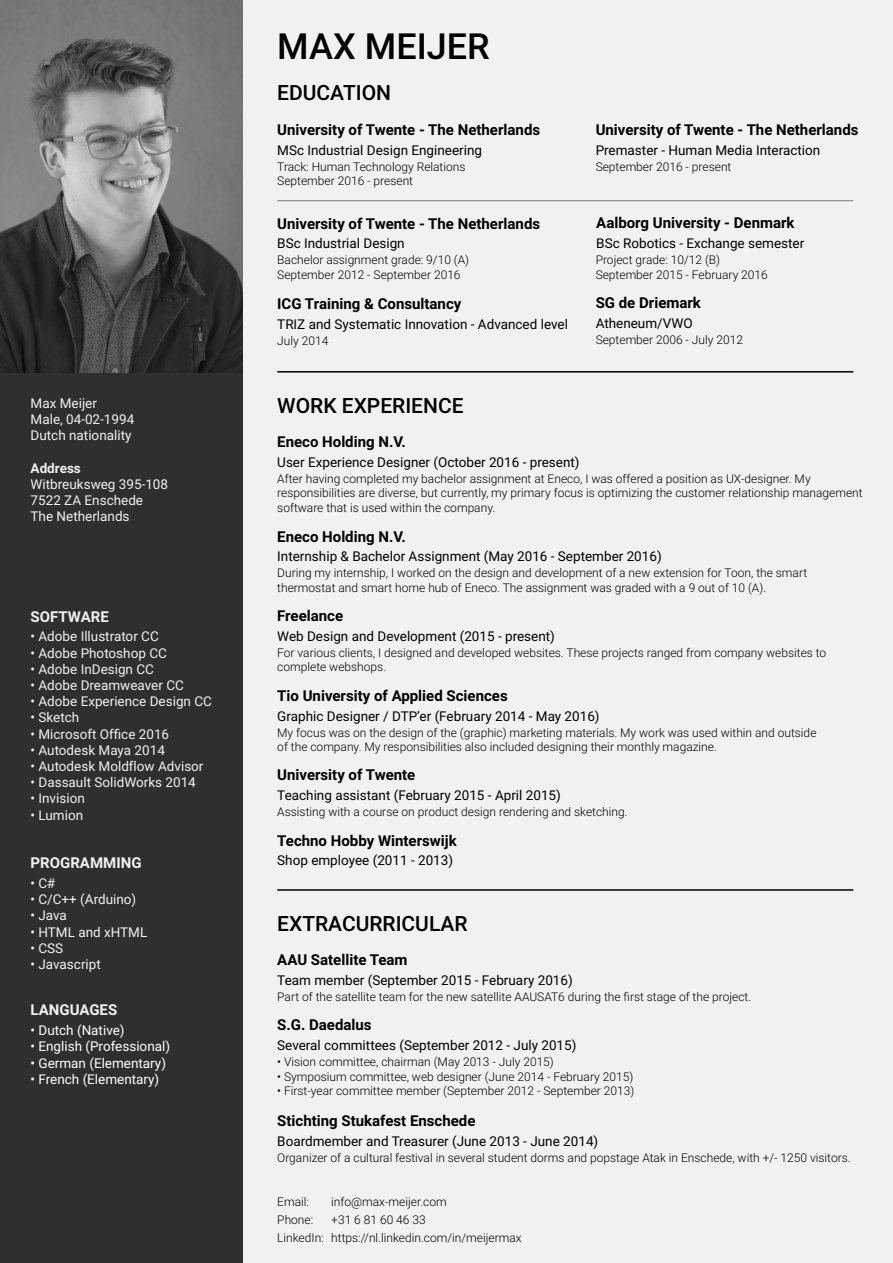
<style>
.page{position:relative;width:893px;height:1263px;background:#fff}
.page>*{position:absolute;margin:0;border:0;box-sizing:border-box;transform-origin:0 0}
.t1{font:500 36px "Roboto";color:#000}
.t2{font:500 21px "Roboto";color:#000}
.t3{font:700 15px "Roboto";color:#000}
.t4{font:700 15px "Roboto";color:#f1f1f1}
.t5{font:13.5px "Roboto";color:#000}
.t6{font:13.5px/16.2px "Roboto";color:#f1f1f1}
.t7{font:13.5px "Roboto";color:#fff}
.t8{font:700 13.5px "Roboto";color:#f1f1f1}
.t9{font:300 12px/14.4px "Roboto";color:#000}
</style>
<div class="page">
<div style="left:242px;top:0;width:651px;height:1263px;background:#f1f1f1"></div>
<div style="left:0;top:0;width:242px;height:1263px;background:#2f2f2f"></div>
<hr style="left:277px;top:371px;width:576px;height:2px;background:#000">
<hr style="left:277px;top:889px;width:576px;height:2px;background:#000">
<hr style="left:277px;top:200px;width:576px;height:1px;background:#807e7e">
<img style="left:0;top:0;width:242px;height:373px">
<p class="t6" style="left:31px;top:394px;width:105px">Max Meijer<br>Male, 04-02-1994<br>Dutch nationality</p>
<p class="t8" style="left:31px;top:458px;width:52px">Address</p>
<p class="t6" style="left:31px;top:475px;width:139px">Witbreuksweg 395-108<br>7522 ZA Enschede<br>The Netherlands</p>
<p class="t4" style="left:31px;top:606px;width:80px">SOFTWARE</p>
<p class="t6" style="left:31px;top:628px;width:130px">• Adobe Illustrator CC</p>
<p class="t6" style="left:31px;top:644px;width:138px">• Adobe Photoshop CC</p>
<p class="t6" style="left:31px;top:660px;width:125px">• Adobe InDesign CC</p>
<p class="t6" style="left:31px;top:677px;width:155px">• Adobe Dreamweaver CC</p>
<p class="t6" style="left:31px;top:693px;width:183px">• Adobe Experience Design CC</p>
<p class="t6" style="left:31px;top:709px;width:50px">• Sketch</p>
<p class="t6" style="left:31px;top:725px;width:140px">• Microsoft Office 2016</p>
<p class="t6" style="left:31px;top:741px;width:136px">• Autodesk Maya 2014</p>
<p class="t6" style="left:31px;top:758px;width:174px">• Autodesk Moldflow Advisor</p>
<p class="t6" style="left:31px;top:774px;width:167px">• Dassault SolidWorks 2014</p>
<p class="t6" style="left:31px;top:790px;width:56px">• Invision</p>
<p class="t6" style="left:31px;top:806px;width:54px">• Lumion</p>
<p class="t4" style="left:31px;top:852px;width:112px">PROGRAMMING</p>
<p class="t6" style="left:31px;top:875px;width:27px">• C#</p>
<p class="t6" style="left:31px;top:891px;width:107px">• C/C++ (Arduino)</p>
<p class="t6" style="left:31px;top:907px;width:38px">• Java</p>
<p class="t6" style="left:31px;top:923px;width:118px">• HTML and xHTML</p>
<p class="t6" style="left:31px;top:939px;width:34px">• CSS</p>
<p class="t6" style="left:31px;top:956px;width:72px">• Javascript</p>
<p class="t4" style="left:31px;top:999px;width:88px">LANGUAGES</p>
<p class="t7" style="left:31px;top:1021px;width:96px">• Dutch (Native)</p>
<p class="t7" style="left:31px;top:1037px;width:141px">• English (Professional)</p>
<p class="t7" style="left:31px;top:1053px;width:137px">• German (Elementary)</p>
<p class="t7" style="left:31px;top:1070px;width:130px">• French (Elementary)</p>
<h1 class="t1" style="left:277px;top:21px;width:214px">MAX MEIJER</h1>
<h2 class="t2" style="left:277px;top:78px;width:115px">EDUCATION</h2>
<p class="t3" style="left:277px;top:119px;width:264px">University of Twente - The Netherlands</p>
<p class="t9" style="left:277px;top:159px;width:190px">Track: Human Technology Relations<br>September 2016 - present</p>
<p class="t5" style="left:277px;top:140px;width:206px">MSc Industrial Design Engineering</p>
<p class="t3" style="left:277px;top:213px;width:264px">University of Twente - The Netherlands</p>
<p class="t5" style="left:277px;top:234px;width:129px">BSc Industrial Design</p>
<p class="t9" style="left:277px;top:252px;width:193px">Bachelor assignment grade: 9/10 (A)<br>September 2012 - September 2016</p>
<p class="t3" style="left:277px;top:294px;width:186px">ICG Training &amp; Consultancy</p>
<p class="t5" style="left:277px;top:315px;width:292px">TRIZ and Systematic Innovation - Advanced level</p>
<p class="t9" style="left:277px;top:333px;width:53px">July 2014</p>
<h2 class="t2" style="left:277px;top:390px;width:188px">WORK EXPERIENCE</h2>
<p class="t3" style="left:277px;top:431px;width:130px">Eneco Holding N.V.</p>
<p class="t3" style="left:596px;top:119px;width:264px">University of Twente - The Netherlands</p>
<p class="t5" style="left:596px;top:140px;width:226px">Premaster - Human Media Interaction</p>
<p class="t9" style="left:596px;top:159px;width:137px">September 2016 - present</p>
<p class="t3" style="left:596px;top:212px;width:200px">Aalborg University - Denmark</p>
<p class="t5" style="left:596px;top:233px;width:210px">BSc Robotics - Exchange semester</p>
<p class="t9" style="left:596px;top:253px;width:174px">Project grade: 10/12 (B)<br>September 2015 - February 2016</p>
<p class="t3" style="left:596px;top:292px;width:107px">SG de Driemark</p>
<p class="t5" style="left:596px;top:314px;width:98px">Atheneum/VWO</p>
<p class="t9" style="left:596px;top:332px;width:149px">September 2006 - July 2012</p>
<p class="t5" style="left:277px;top:453px;width:304px">User Experience Designer (October 2016 - present)</p>
<p class="t9" style="left:277px;top:471px;width:587px">After having completed my bachelor assignment at Eneco, I was offered a position as UX-designer. My responsibilities are diverse, but currently, my primary focus is optimizing the customer relationship management software that is used within the company.</p>
<p class="t3" style="left:277px;top:526px;width:130px">Eneco Holding N.V.</p>
<p class="t5" style="left:277px;top:547px;width:386px">Internship &amp; Bachelor Assignment (May 2016 - September 2016)</p>
<p class="t9" style="left:277px;top:565px;width:531px">During my internship, I worked on the design and development of a new extension for Toon, the smart thermostat and smart home hub of Eneco. The assignment was graded with a 9 out of 10 (A).</p>
<p class="t3" style="left:277px;top:605px;width:67px">Freelance</p>
<p class="t5" style="left:277px;top:627px;width:279px">Web Design and Development (2015 - present)</p>
<p class="t9" style="left:277px;top:645px;width:551px">For various clients, I designed and developed websites. These projects ranged from company websites to complete webshops.</p>
<p class="t3" style="left:277px;top:685px;width:232px">Tio University of Applied Sciences</p>
<p class="t5" style="left:277px;top:706px;width:324px">Graphic Designer / DTP’er (February 2014 - May 2016)</p>
<p class="t9" style="left:277px;top:725px;width:541px">My focus was on the design of the (graphic) marketing materials. My work was used within and outside of the company. My responsibilities also included designing their monthly magazine.</p>
<p class="t3" style="left:277px;top:764px;width:140px">University of Twente</p>
<p class="t5" style="left:277px;top:786px;width:285px">Teaching assistant (February 2015 - April 2015)</p>
<p class="t9" style="left:277px;top:804px;width:352px">Assisting with a course on product design rendering and sketching.</p>
<p class="t3" style="left:277px;top:830px;width:181px">Techno Hobby Winterswijk</p>
<p class="t5" style="left:277px;top:851px;width:177px">Shop employee (2011 - 2013)</p>
<h2 class="t2" style="left:277px;top:908px;width:192px">EXTRACURRICULAR</h2>
<p class="t3" style="left:277px;top:949px;width:132px">AAU Satellite Team</p>
<p class="t5" style="left:277px;top:971px;width:297px">Team member (September 2015 - February 2016)</p>
<p class="t9" style="left:277px;top:989px;width:476px">Part of the satellite team for the new satellite AAUSAT6 during the first stage of the project.</p>
<p class="t3" style="left:277px;top:1014px;width:96px">S.G. Daedalus</p>
<p class="t5" style="left:277px;top:1036px;width:301px">Several committees (September 2012 - July 2015)</p>
<p class="t9" style="left:277px;top:1054px;width:278px">• Vision committee, chairman (May 2013 - July 2015)</p>
<p class="t9" style="left:277px;top:1069px;width:357px">• Symposium committee, web designer (June 2014 - February 2015)</p>
<p class="t9" style="left:277px;top:1083px;width:359px">• First-year committee member (September 2012 - September 2013)</p>
<p class="t3" style="left:277px;top:1110px;width:200px">Stichting Stukafest Enschede</p>
<p class="t5" style="left:277px;top:1131px;width:322px">Boardmember and Treasurer (June 2013 - June 2014)</p>
<p class="t9" style="left:277px;top:1150px;width:575px">Organizer of a cultural festival in several student dorms and popstage Atak in Enschede, with +/- 1250 visitors.</p>
<p class="t9" style="left:277px;top:1194px;width:33px">Email:</p>
<p class="t9" style="left:331px;top:1194px;width:117px">info@max-meijer.com</p>
<p class="t9" style="left:277px;top:1212px;width:38px">Phone:</p>
<p class="t9" style="left:277px;top:1211px;width:246px;line-height:18px;text-indent:54px">+31 6 81 60 46 33<br>LinkedIn: https://nl.linkedin.com/in/meijermax</p>
</div>
